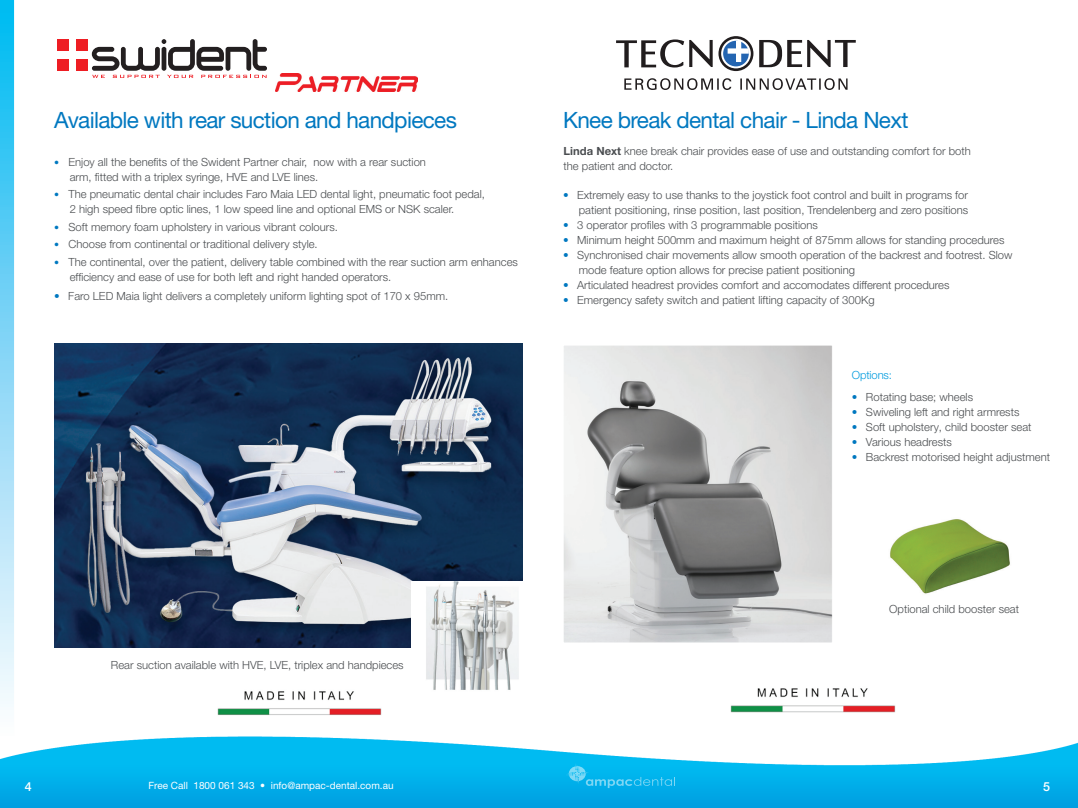
<style>
.page{position:relative;width:1078px;height:808px;background:#fff}
.page>*{position:absolute;margin:0;border:0;box-sizing:border-box;transform-origin:0 0}
.t1{font:22.5px "Helvetica Neue LT Pro";letter-spacing:-.03em;color:#0078c0}
.t2{font:500 12.5px "Helvetica Neue LT Pro";color:#fff}
.Headline_BIGGER{font:300 11.25px/15px "Helvetica Neue LT Pro";color:#4a4d50}
.Subheadline_Smaller{font:300 11.25px "Helvetica Neue LT Pro";color:#4a4d50}
.t3{font:300 11.25px "Helvetica Neue LT Pro";letter-spacing:-.01em;color:#009bde}
.Subheadline_Smaller_2{font:10px "Helvetica Neue LT Pro";color:#fff}
.s1{font-weight:700}
.s2{color:#0078c0}
.s3{font-size:10px;color:#0078c0}
</style>
<div class="page">
<img style="left:0;top:736px;width:1077px;height:72px">
<svg style="left:565px;top:764px;width:109px;height:24px;background:#14b9ee"></svg>
<svg style="left:0;top:0;width:14px;height:738px;background:#84d9f7"></svg>
<img style="left:54px;top:344px;width:469px;height:303px">
<img style="left:217px;top:691px;width:165px;height:24px">
<img style="left:275px;top:73px;width:142px;height:18px">
<svg style="left:92px;top:39px;width:175px;height:39px"></svg>
<div style="left:57px;top:39px;width:11px;height:12px;background:#ee1d23"></div>
<div style="left:77px;top:39px;width:11px;height:12px;background:#ee1d23"></div>
<div style="left:57px;top:59px;width:11px;height:11px;background:#ee1d23"></div>
<div style="left:77px;top:59px;width:11px;height:11px;background:#ee1d23"></div>
<img style="left:565px;top:347px;width:265px;height:294px">
<div style="left:563px;top:345px;width:269px;height:298px;border:1px solid #fff"></div>
<svg style="left:616px;top:36px;width:239px;height:54px"></svg>
<img style="left:730px;top:688px;width:166px;height:25px">
<img style="left:890px;top:519px;width:120px;height:75px">
<img style="left:411px;top:581px;width:112px;height:109px">
<p class="t1" style="left:54px;top:106px;width:404px">Available with rear suction and handpieces</p>
<p class="t1" style="left:563px;top:106px;width:347px">Knee break dental chair - Linda Next</p>
<p class="Headline_BIGGER" style="left:563px;top:144px;width:408px"><span class="s1">Linda Next</span> knee break chair provides ease of use and outstanding comfort for both the patient and doctor.</p>
<p class="Headline_BIGGER" style="left:563px;top:187px;width:406px"><span class="s2">•</span> Extremely easy to use thanks to the joystick foot control and built in programs for</p>
<p class="Headline_BIGGER" style="left:578px;top:202px;width:391px">patient positioning, rinse position, last position, Trendelenberg and zero positions</p>
<p class="Headline_BIGGER" style="left:563px;top:217px;width:256px"><span class="s2">•</span> 3 operator profiles with 3 programmable positions</p>
<p class="Headline_BIGGER" style="left:563px;top:232px;width:443px"><span class="s2">•</span> Minimum height 500mm and maximum height of 875mm allows for standing procedures</p>
<p class="Headline_BIGGER" style="left:578px;top:247px;width:435px;text-indent:-16px"><span class="s2">•</span> Synchronised chair movements allow smooth operation of the backrest and footrest. Slow mode feature option allows for precise patient positioning</p>
<p class="Headline_BIGGER" style="left:563px;top:277px;width:388px"><span class="s2">•</span> Articulated headrest provides comfort and accomodates different procedures</p>
<p class="Headline_BIGGER" style="left:563px;top:292px;width:313px"><span class="s2">•</span> Emergency safety switch and patient lifting capacity of 300Kg</p>
<p class="Headline_BIGGER" style="left:54px;top:154px;width:373px"><span class="s3">•</span> Enjoy all the benefits of the Swident Partner chair, now with a rear suction</p>
<p class="Headline_BIGGER" style="left:70px;top:169px;width:250px">arm, fitted with a triplex syringe, HVE and LVE lines.</p>
<p class="Headline_BIGGER" style="left:54px;top:186px;width:432px"><span class="s3">•</span> The pneumatic dental chair includes Faro Maia LED dental light, pneumatic foot pedal,</p>
<p class="Headline_BIGGER" style="left:70px;top:201px;width:386px">2 high speed fibre optic lines, 1 low speed line and optional EMS or NSK scaler.</p>
<p class="Headline_BIGGER" style="left:54px;top:219px;width:285px"><span class="s3">•</span> Soft memory foam upholstery in various vibrant colours.</p>
<p class="Headline_BIGGER" style="left:54px;top:236px;width:265px"><span class="s3">•</span> Choose from continental or traditional delivery style.</p>
<p class="Headline_BIGGER" style="left:70px;top:254px;width:449px;text-indent:-16px"><span class="s3">•</span> The continental, over the patient, delivery table combined with the rear suction arm enhances efficiency and ease of use for both left and right handed operators.</p>
<p class="Headline_BIGGER" style="left:54px;top:288px;width:395px"><span class="s2">•</span> Faro LED Maia light delivers a completely uniform lighting spot of 170 x 95mm.</p>
<p class="t3" style="left:851px;top:368px;width:42px">Options:</p>
<p class="Headline_BIGGER" style="left:851px;top:389px;width:123px"><span class="s2">•</span> Rotating base; wheels</p>
<p class="Headline_BIGGER" style="left:851px;top:404px;width:169px"><span class="s2">•</span> Swiveling left and right armrests</p>
<p class="Headline_BIGGER" style="left:851px;top:419px;width:181px"><span class="s2">•</span> Soft upholstery, child booster seat</p>
<p class="Headline_BIGGER" style="left:851px;top:434px;width:102px"><span class="s2">•</span> Various headrests</p>
<p class="Headline_BIGGER" style="left:851px;top:449px;width:200px"><span class="s2">•</span> Backrest motorised height adjustment</p>
<p class="Subheadline_Smaller" style="left:111px;top:658px;width:294px">Rear suction available with HVE, LVE, triplex and handpieces</p>
<p class="Subheadline_Smaller" style="left:889px;top:602px;width:131px">Optional child booster seat</p>
<p class="Subheadline_Smaller_2" style="left:148px;top:779px;width:246px">Free Call 1800 061 343 • info@ampac-dental.com.au</p>
<p class="t2" style="left:25px;top:779px;width:8px">4</p>
<p class="t2" style="left:1042px;top:779px;width:8px">5</p>
</div>
